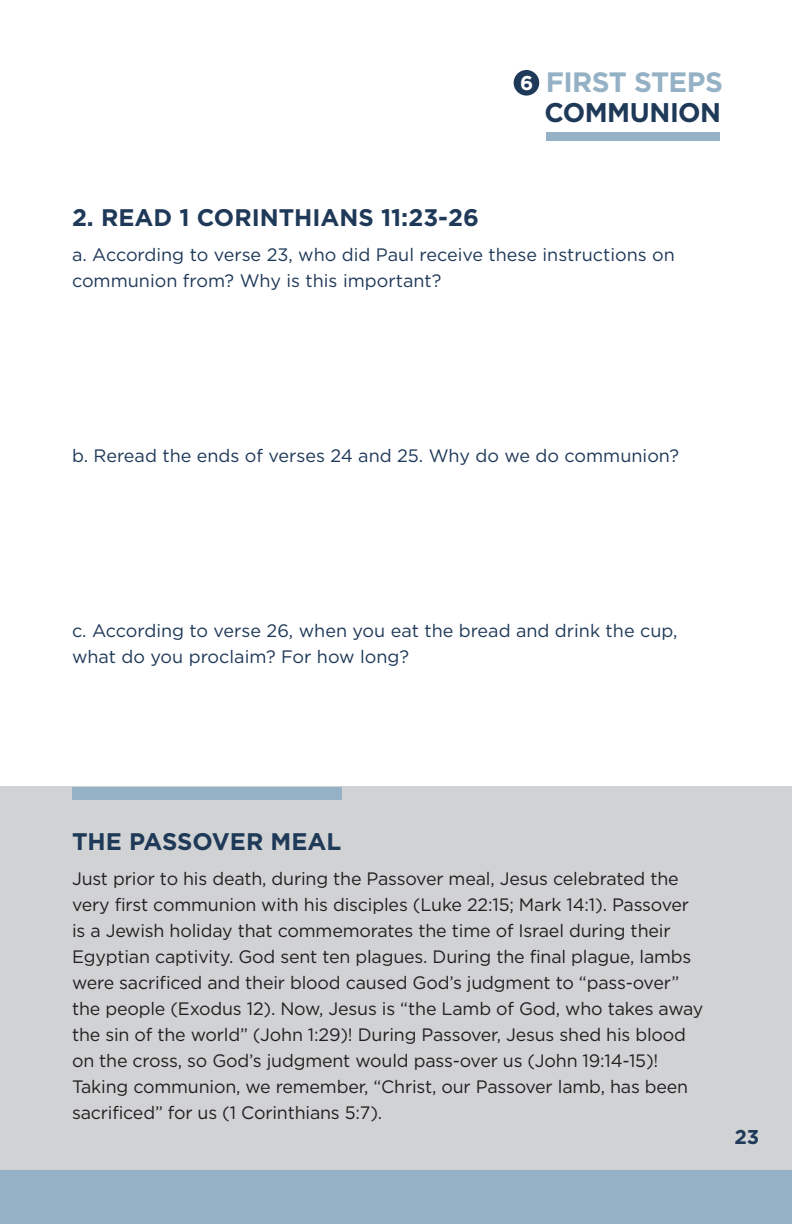
<style>
.page{position:relative;width:792px;height:1224px;background:#fff}
.page>*{position:absolute;margin:0;border:0;box-sizing:border-box;transform-origin:0 0}
.t1{font:700 28px "Gotham HTF";letter-spacing:-.025em;color:#95b1c5}
.t2{font:700 27px "Gotham HTF";letter-spacing:-.02em;color:#1f3958}
.sub_head{font:700 24px "Gotham HTF";color:#1f3958}
.t3{font:700 20px "Gotham HTF";color:#1f3958}
.t4{font:18px/26px "Gotham HTF";letter-spacing:-.01em;color:#231f20}
.sub_head-2{font:18px/26px "Gotham HTF";color:#1f3958}
.s1{font-size:20px;color:#fff}
</style>
<div class="page">
<div style="left:0;top:787px;width:792px;height:383px;background:#d1d2d4"></div>
<div style="left:514px;top:70px;width:25px;height:26px;background:#1f3958;border-radius:50%"></div>
<div style="left:546px;top:132px;width:174px;height:8px;background:#95b1c5"></div>
<div style="left:72px;top:787px;width:270px;height:13px;background:#95b1c5"></div>
<div style="left:0;top:1170px;width:792px;height:54px;background:#95b1c5"></div>
<p class="t1" style="left:520px;top:65px;width:204px"><span class="s1">6</span> FIRST STEPS</p>
<p class="t2" style="left:545px;top:96px;width:178px">COMMUNION</p>
<p class="sub_head" style="left:72px;top:204px;width:408px">2. READ 1 CORINTHIANS 11:23-26</p>
<p class="sub_head-2" style="left:72px;top:241px;width:604px">a. According to verse 23, who did Paul receive these instructions on communion from? Why is this important?</p>
<p class="sub_head-2" style="left:72px;top:442px;width:609px">b. Reread the ends of verses 24 and 25. Why do we do communion?</p>
<p class="sub_head-2" style="left:72px;top:617px;width:607px">c. According to verse 26, when you eat the bread and drink the cup, what do you proclaim? For how long?</p>
<p class="sub_head" style="left:72px;top:828px;width:271px">THE PASSOVER MEAL</p>
<p class="t4" style="left:72px;top:865px;width:633px">Just prior to his death, during the Passover meal, Jesus celebrated the very first communion with his disciples (Luke 22:15; Mark 14:1). Passover is a Jewish holiday that commemorates the time of Israel during their Egyptian captivity. God sent ten plagues. During the final plague, lambs were sacrificed and their blood caused God’s judgment to “pass-over” the people (Exodus 12). Now, Jesus is “the Lamb of God, who takes away the sin of the world” (John 1:29)! During Passover, Jesus shed his blood on the cross, so God’s judgment would pass-over us (John 19:14-15)!<br>Taking communion, we remember, “Christ, our Passover lamb, has been sacrificed” for us (1 Corinthians 5:7).</p>
<p class="t3" style="left:734px;top:1126px;width:26px">23</p>
</div>
